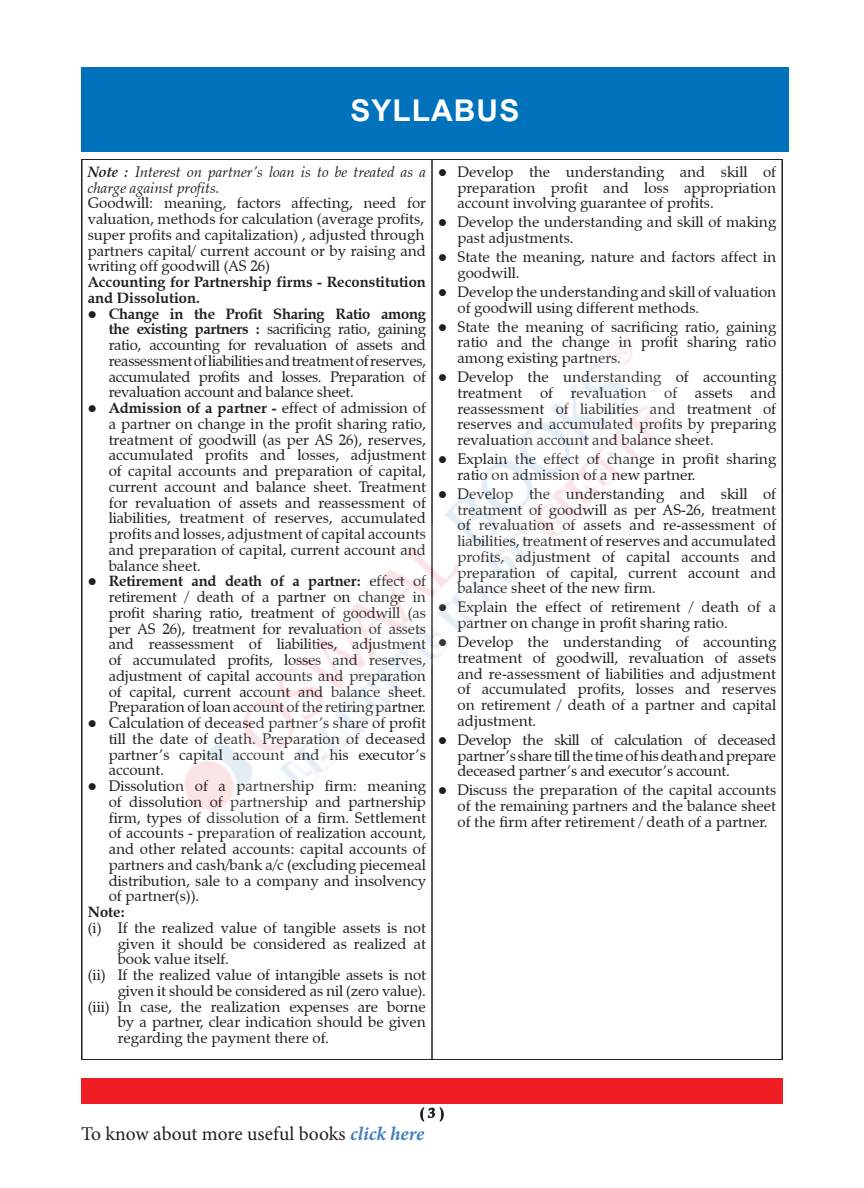
<style>
.page{position:relative;width:864px;height:1188px;background:#fff}
.page>*{position:absolute;margin:0;border:0;box-sizing:border-box;transform-origin:0 0}
.t1{font:700 30px "Arial";letter-spacing:.035em;color:#fff}
.t2{font:19.5px "Minion Pro";letter-spacing:-.005em;color:#231f20}
.t3{font:15px/15.8px "Zapf Calligraphic 801 BT";color:#231f20;text-align:justify}
.t4{font:700 15px/15.8px "Zapf Calligraphic 801 BT";color:#231f20}
.t5{font:italic 15px/15.8px "Zapf Calligraphic 801 BT";color:#231f20}
.s1{font-weight:700}
.s2{font-weight:700;font-style:italic;color:#4481c3}
</style>
<div class="page">
<div style="left:81px;top:1078px;width:701px;height:26px;background:#ee1d23"></div>
<div style="left:81px;top:68px;width:708px;height:84px;background:#0072bc"></div>
<hr style="left:81px;top:160px;width:1px;height:899px;background:#231f20">
<hr style="left:431px;top:160px;width:2px;height:899px;background:#231f20">
<hr style="left:782px;top:160px;width:1px;height:899px;background:#231f20">
<hr style="left:81px;top:159px;width:351px;height:1px;background:#231f20">
<hr style="left:432px;top:159px;width:351px;height:1px;background:#231f20">
<hr style="left:81px;top:1059px;width:351px;height:1px;background:#231f20">
<hr style="left:432px;top:1059px;width:351px;height:1px;background:#231f20">
<img style="left:184px;top:337px;width:483px;height:514px">
<p class="t1" style="left:350px;top:89px;width:171px">SYLLABUS</p>
<p class="t5" style="left:88px;top:164px;width:340px"><span class="s1">Note :</span> Interest on partner’s loan is to be treated as a charge against profits.</p>
<p class="t3" style="left:88px;top:195px;width:340px">Goodwill: meaning, factors affecting, need for valuation, methods for calculation (average profits,</p>
<p class="t3" style="left:88px;top:227px;width:338px">super profits and capitalization) , adjusted through</p>
<p class="t3" style="left:88px;top:243px;width:340px">partners capital/ current account or by raising and writing off goodwill (AS 26)</p>
<p class="t4" style="left:88px;top:274px;width:340px">Accounting for Partnership firms - Reconstitution and Dissolution.</p>
<p class="t3" style="left:109px;top:306px;width:319px;text-indent:-21px">● <span class="s1">Change in the Profit Sharing Ratio among the existing partners :</span> sacrificing ratio, gaining ratio, accounting for revaluation of assets and reassessment of liabilities and treatment of reserves, accumulated profits and losses. Preparation of revaluation account and balance sheet.</p>
<p class="t3" style="left:109px;top:400px;width:319px;text-indent:-21px">● <span class="s1">Admission of a partner -</span> effect of admission of a partner on change in the profit sharing ratio, treatment of goodwill (as per AS 26), reserves, accumulated profits and losses, adjustment of capital accounts and preparation of capital, current account and balance sheet. Treatment for revaluation of assets and reassessment of liabilities, treatment of reserves, accumulated profits and losses, adjustment of capital accounts and preparation of capital, current account and balance sheet.</p>
<p class="t3" style="left:109px;top:573px;width:319px;text-indent:-21px">● <span class="s1">Retirement and death of a partner:</span> effect of retirement / death of a partner on change in profit sharing ratio, treatment of goodwill (as per AS 26), treatment for revaluation of assets and reassessment of liabilities, adjustment of accumulated profits, losses and reserves, adjustment of capital accounts and preparation of capital, current account and balance sheet.<br>Preparation of loan account of the retiring partner.</p>
<p class="t3" style="left:109px;top:715px;width:319px;text-indent:-21px">● Calculation of deceased partner’s share of profit till the date of death. Preparation of deceased partner’s capital account and his executor’s account.</p>
<p class="t3" style="left:109px;top:778px;width:319px;text-indent:-21px">● Dissolution of a partnership firm: meaning of dissolution of partnership and partnership firm, types of dissolution of a firm. Settlement of accounts - preparation of realization account, and other related accounts: capital accounts of partners and cash/bank a/c (excluding piecemeal distribution, sale to a company and insolvency of partner(s)).</p>
<p class="t4" style="left:88px;top:904px;width:39px">Note:</p>
<p class="t3" style="left:118px;top:920px;width:310px;text-indent:-30px">(i) If the realized value of tangible assets is not given it should be considered as realized at book value itself.</p>
<p class="t3" style="left:88px;top:967px;width:340px;text-align:right">(ii) If the realized value of intangible assets is not given it should be considered as nil (zero value).</p>
<p class="t3" style="left:118px;top:999px;width:310px;text-indent:-30px">(iii) In case, the realization expenses are borne by a partner, clear indication should be given regarding the payment there of.</p>
<p class="t3" style="left:458px;top:164px;width:320px;text-indent:-20px">● Develop the understanding and skill of preparation profit and loss appropriation account involving guarantee of profits.</p>
<p class="t3" style="left:458px;top:214px;width:320px;text-indent:-20px">● Develop the understanding and skill of making past adjustments.</p>
<p class="t3" style="left:458px;top:249px;width:320px;text-indent:-20px">● State the meaning, nature and factors affect in goodwill.</p>
<p class="t3" style="left:458px;top:284px;width:320px;text-indent:-20px">● Develop the understanding and skill of valuation of goodwill using different methods.</p>
<p class="t3" style="left:458px;top:319px;width:320px;text-indent:-20px">● State the meaning of sacrificing ratio, gaining ratio and the change in profit sharing ratio among existing partners.</p>
<p class="t3" style="left:458px;top:369px;width:320px;text-indent:-20px">● Develop the understanding of accounting treatment of revaluation of assets and reassessment of liabilities and treatment of reserves and accumulated profits by preparing revaluation account and balance sheet.</p>
<p class="t3" style="left:458px;top:451px;width:320px;text-indent:-20px">● Explain the effect of change in profit sharing ratio on admission of a new partner.</p>
<p class="t3" style="left:458px;top:486px;width:320px;text-indent:-20px">● Develop the understanding and skill of treatment of goodwill as per AS-26, treatment of revaluation of assets and re-assessment of liabilities, treatment of reserves and accumulated profits, adjustment of capital accounts and preparation of capital, current account and balance sheet of the new firm.</p>
<p class="t3" style="left:458px;top:599px;width:320px;text-indent:-20px">● Explain the effect of retirement / death of a partner on change in profit sharing ratio.</p>
<p class="t3" style="left:458px;top:634px;width:320px;text-indent:-20px">● Develop the understanding of accounting treatment of goodwill, revaluation of assets and re-assessment of liabilities and adjustment of accumulated profits, losses and reserves on retirement / death of a partner and capital adjustment.</p>
<p class="t3" style="left:458px;top:732px;width:320px;text-indent:-20px">● Develop the skill of calculation of deceased partner’s share till the time of his death and prepare deceased partner’s and executor’s account.</p>
<p class="t3" style="left:458px;top:782px;width:320px;text-indent:-20px">● Discuss the preparation of the capital accounts of the remaining partners and the balance sheet of the firm after retirement / death of a partner.</p>
<p class="t4" style="left:420px;top:1105px;width:26px">( 3 )</p>
<h2 class="t2" style="left:81px;top:1121px;width:345px">To know about more useful books <span class="s2">click here</span></h2>
</div>
